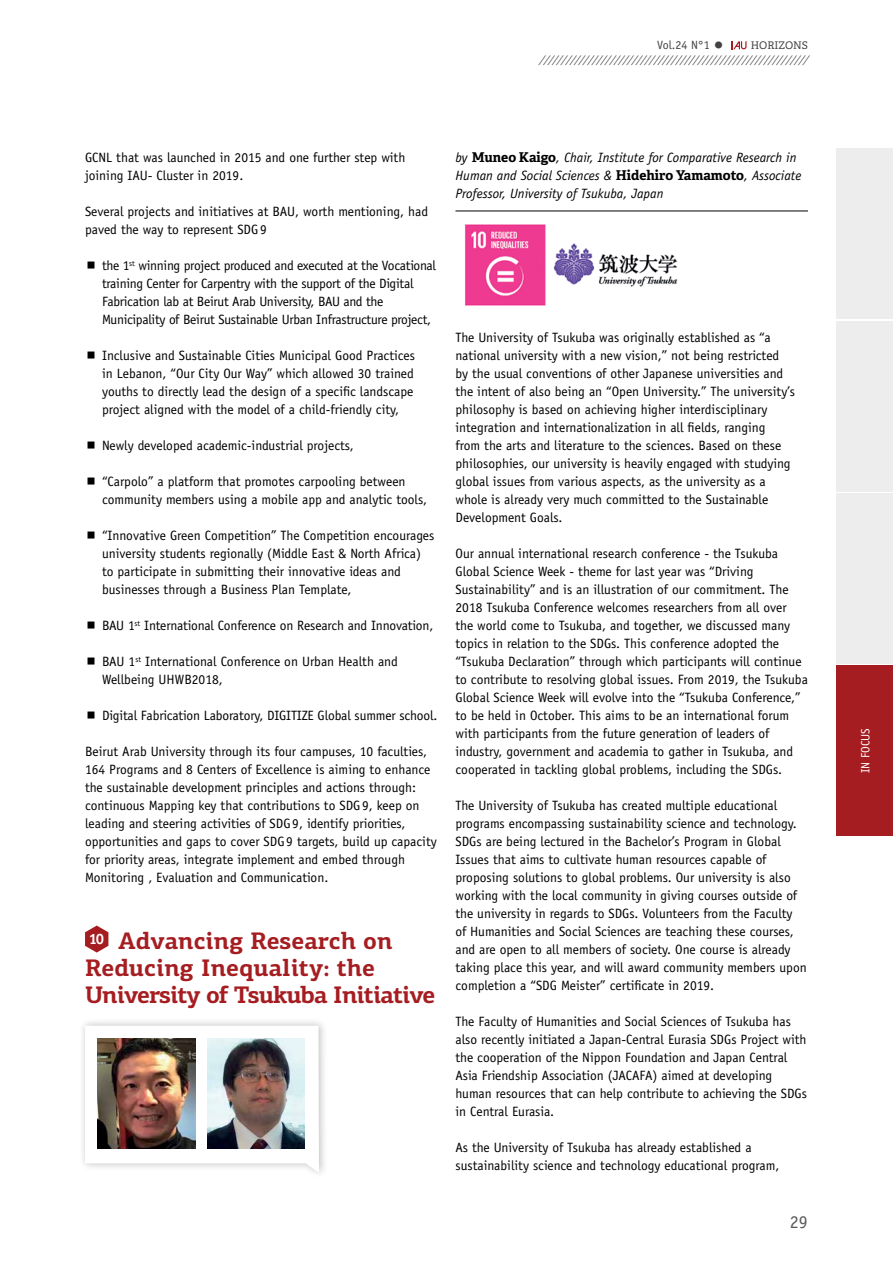
<style>
.page{position:relative;width:893px;height:1263px;background:#fff}
.page>*{position:absolute;margin:0;border:0;box-sizing:border-box;transform-origin:0 0}
.t1{font:700 24px/27px "PF Centro Slab Pro";color:#a51d21}
.t2{font:18px "Officina Sans Std";color:#58595b}
.t3{font:13.5px/18px "Officina Sans Std";color:#000}
.t4{font:13.5px/18px "Officina Sans Std";letter-spacing:-.02em;color:#000}
.t5{font:italic 13.5px/18px "Officina Sans Std";color:#000}
.t6{font:12px "Officina Sans Std";color:#414042}
.t7{font:12px "Officina Sans Std";color:#fff}
.t8{font:italic 10.5px "Officina Sans Std";color:#414042}
.t9{font:10.5px "Adelle";color:#414042}
.s1{font-size:19.5px}
.s2{font-family:"Adelle";font-weight:700;font-style:normal}
</style>
<div class="page">
<svg style="left:732px;top:41px;width:15px;height:8px"></svg>
<div style="left:836px;top:149px;width:57px;height:170px;background:#ededee"></div>
<div style="left:836px;top:321px;width:57px;height:170px;background:#ededee"></div>
<div style="left:836px;top:493px;width:57px;height:170px;background:#ededee"></div>
<div style="left:836px;top:666px;width:57px;height:170px;background:#a51d21"></div>
<svg style="left:85px;top:925px;width:23px;height:27px"></svg>
<div style="left:78px;top:1017px;width:250px;height:162px;background:#000;opacity:.25"></div>
<svg style="left:85px;top:1026px;width:234px;height:147px"></svg>
<img style="left:98px;top:1038px;width:97px;height:111px">
<img style="left:207px;top:1038px;width:98px;height:111px">
<hr style="left:455px;top:211px;width:353px;height:1px;background:#000">
<img style="left:465px;top:224px;width:213px;height:82px">
<p class="t6" style="left:657px;top:38px;width:68px">Vol.24 N°1 <span class="s1">•</span></p>
<p class="t9" style="left:751px;top:39px;width:59px">HORIZONS</p>
<p class="t8" style="left:539px;top:53px;width:274px">/////////////////////////////////////////////////////////////</p>
<p class="t3" style="left:85px;top:148px;width:322px">GCNL that was launched in 2015 and one further step with joining IAU- Cluster in 2019.</p>
<p class="t3" style="left:85px;top:202px;width:345px">Several projects and initiatives at BAU, worth mentioning, had paved the way to represent SDG9</p>
<p class="t4" style="left:102px;top:256px;width:335px">the 1<sup>st</sup> winning project produced and executed at the Vocational training Center for Carpentry with the support of the Digital Fabrication lab at Beirut Arab University, BAU and the Municipality of Beirut Sustainable Urban Infrastructure project,</p>
<p class="t3" style="left:102px;top:346px;width:314px;text-align:justify">Inclusive and Sustainable Cities Municipal Good Practices in Lebanon, “Our City Our Way” which allowed 30 trained youths to directly lead the design of a specific landscape project aligned with the model of a child-friendly city,</p>
<p class="t3" style="left:102px;top:436px;width:253px">Newly developed academic-industrial projects,</p>
<p class="t3" style="left:102px;top:472px;width:327px">“Carpolo” a platform that promotes carpooling between community members using a mobile app and analytic tools,</p>
<p class="t3" style="left:102px;top:526px;width:334px">“Innovative Green Competition” The Competition encourages university students regionally (Middle East &amp; North Africa) to participate in submitting their innovative ideas and businesses through a Business Plan Template,</p>
<p class="t3" style="left:102px;top:616px;width:333px">BAU 1<sup>st</sup> International Conference on Research and Innovation,</p>
<p class="t3" style="left:102px;top:652px;width:297px">BAU 1<sup>st</sup> International Conference on Urban Health and<br>Wellbeing UHWB2018,</p>
<p class="t3" style="left:102px;top:706px;width:337px">Digital Fabrication Laboratory, DIGITIZE Global summer school.</p>
<p class="t3" style="left:85px;top:742px;width:353px">Beirut Arab University through its four campuses, 10 faculties, 164 Programs and 8 Centers of Excellence is aiming to enhance the sustainable development principles and actions through: continuous Mapping key that contributions to SDG9, keep on leading and steering activities of SDG9, identify priorities, opportunities and gaps to cover SDG9 targets, build up capacity for priority areas, integrate implement and embed through Monitoring , Evaluation and Communication.</p>
<h1 class="t1" style="left:85px;top:927px;width:352px"><sup>10</sup> Advancing Research on<br>Reducing Inequality: the<br>University of Tsukuba Initiative</h1>
<p class="t5" style="left:455px;top:148px;width:347px">by <span class="s2">Muneo Kaigo</span>, Chair, Institute for Comparative Research in<br>Human and Social Sciences &amp; <span class="s2">Hidehiro Yamamoto</span>, Associate<br>Professor, University of Tsukuba, Japan</p>
<p class="t3" style="left:455px;top:328px;width:341px">The University of Tsukuba was originally established as “a national university with a new vision,” not being restricted by the usual conventions of other Japanese universities and the intent of also being an “Open University.” The university’s philosophy is based on achieving higher interdisciplinary integration and internationalization in all fields, ranging<br>from the arts and literature to the sciences. Based on these philosophies, our university is heavily engaged with studying global issues from various aspects, as the university as a whole is already very much committed to the Sustainable Development Goals.</p>
<p class="t3" style="left:455px;top:544px;width:354px">Our annual international research conference - the Tsukuba Global Science Week - theme for last year was “Driving Sustainability” and is an illustration of our commitment. The 2018 Tsukuba Conference welcomes researchers from all over<br>the world come to Tsukuba, and together, we discussed many topics in relation to the SDGs. This conference adopted the “Tsukuba Declaration” through which participants will continue to contribute to resolving global issues. From 2019, the Tsukuba Global Science Week will evolve into the “Tsukuba Conference,” to be held in October. This aims to be an international forum with participants from the future generation of leaders of industry, government and academia to gather in Tsukuba, and cooperated in tackling global problems, including the SDGs.</p>
<p class="t3" style="left:455px;top:796px;width:353px">The University of Tsukuba has created multiple educational programs encompassing sustainability science and technology.<br>SDGs are being lectured in the Bachelor’s Program in Global Issues that aims to cultivate human resources capable of proposing solutions to global problems. Our university is also working with the local community in giving courses outside of the university in regards to SDGs. Volunteers from the Faculty<br>of Humanities and Social Sciences are teaching these courses, and are open to all members of society. One course is already taking place this year, and will award community members upon completion a “SDG Meister” certificate in 2019.</p>
<p class="t3" style="left:455px;top:1012px;width:353px">The Faculty of Humanities and Social Sciences of Tsukuba has also recently initiated a Japan-Central Eurasia SDGs Project with the cooperation of the Nippon Foundation and Japan Central Asia Friendship Association (JACAFA) aimed at developing human resources that can help contribute to achieving the SDGs in Central Eurasia.</p>
<p class="t3" style="left:455px;top:1138px;width:326px">As the University of Tsukuba has already established a sustainability science and technology educational program,</p>
<h2 class="t2" style="left:790px;top:1211px;width:19px">29</h2>
<p class="t7" style="left:858px;top:773px;width:46px;rotate:-90deg">IN FOCUS</p>
</div>
